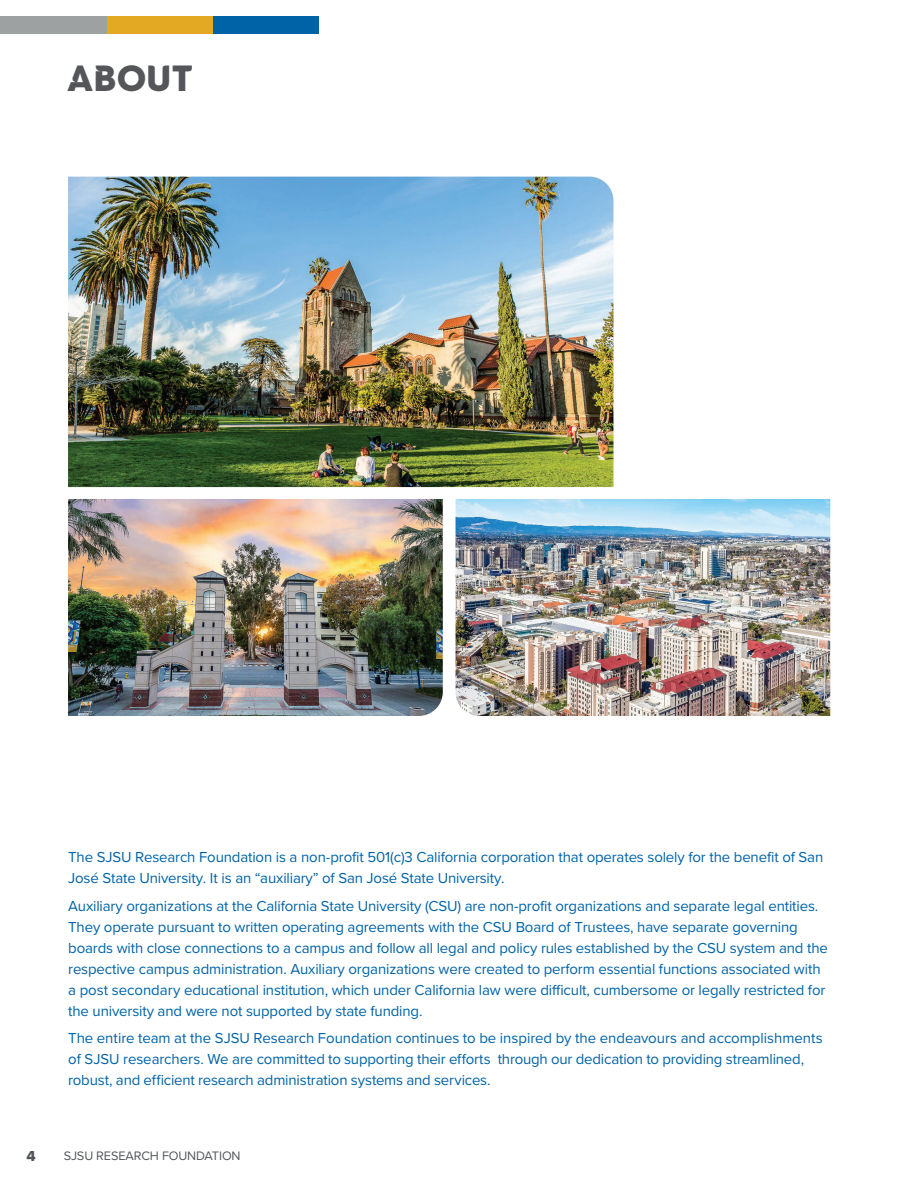
<style>
.page{position:relative;width:918px;height:1188px;background:#fff}
.page>*{position:absolute;margin:0;border:0;box-sizing:border-box;transform-origin:0 0}
.t1{font:700 34.5px "SJSU Pride C";letter-spacing:.025em;color:#54565a}
.t2{font:15px/21px "Proxima Nova";letter-spacing:-.01em;color:#0163a7}
.t3{font:15px "Proxima Nova Extrabld";color:#54565a}
.t4{font:12.75px "Proxima Nova";letter-spacing:-.01em;color:#54565a}
</style>
<div class="page">
<div style="left:213px;top:16px;width:106px;height:18px;background:#0163a7"></div>
<div style="left:106px;top:16px;width:107px;height:18px;background:#e4a922"></div>
<div style="left:0;top:16px;width:106px;height:18px;background:#9ea1a1"></div>
<img style="left:68px;top:177px;width:546px;height:310px">
<img style="left:456px;top:499px;width:374px;height:217px">
<img style="left:68px;top:499px;width:375px;height:217px">
<p class="t1" style="left:67px;top:62px;width:127px">ABOUT</p>
<p class="t2" style="left:68px;top:846px;width:757px">The SJSU Research Foundation is a non-profit 501(c)3 California corporation that operates solely for the benefit of San<br>José State University. It is an “auxiliary” of San José State University.</p>
<p class="t2" style="left:68px;top:894px;width:761px">Auxiliary organizations at the California State University (CSU) are non-profit organizations and separate legal entities.<br>They operate pursuant to written operating agreements with the CSU Board of Trustees, have separate governing boards with close connections to a campus and follow all legal and policy rules established by the CSU system and the respective campus administration. Auxiliary organizations were created to perform essential functions associated with a post secondary educational institution, which under California law were difficult, cumbersome or legally restricted for the university and were not supported by state funding.</p>
<p class="t2" style="left:68px;top:1027px;width:756px">The entire team at the SJSU Research Foundation continues to be inspired by the endeavours and accomplishments of SJSU researchers. We are committed to supporting their efforts through our dedication to providing streamlined, robust, and efficient research administration systems and services.</p>
<p class="t3" style="left:26px;top:1145px;width:11px">4</p>
<p class="t4" style="left:64px;top:1146px;width:178px">SJSU RESEARCH FOUNDATION</p>
</div>
